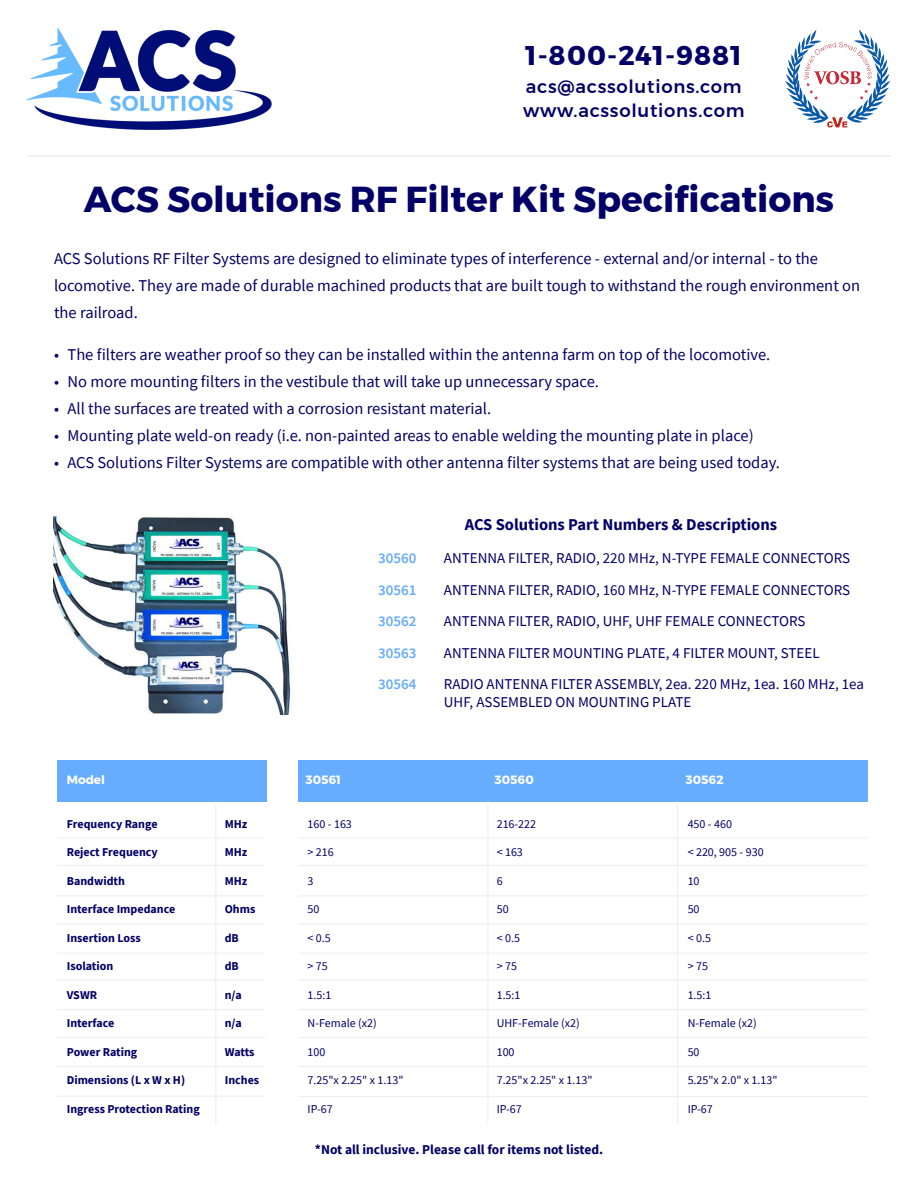
<style>
.page{position:relative;width:918px;height:1188px;background:#fff}
.page>*{position:absolute;margin:0;border:0;box-sizing:border-box;transform-origin:0 0}
.Product_Title{font:700 36px "Montserrat";color:#020066}
.t1{font:700 27px "Montserrat";letter-spacing:.04em;color:#020066}
.t2{font:500 18px/24.6px "Montserrat";letter-spacing:.04em;color:#020066}
.Body_text{font:16.5px/27px "Source Sans Pro";color:#020066}
.Product_label{font:700 16.5px "Source Sans Pro";color:#020066}
.Table_body_text{font:15px/18px "Source Sans Pro";color:#020066}
.Table_body_text-2{font:600 15px "Source Sans Pro";color:#66acff}
.Disclaimer{font:700 13.5px "Source Sans Pro";color:#020066}
.Table_body_text-3{font:12px "Source Sans Pro";color:#020066}
.Table_body_text-4{font:700 12px "Source Sans Pro";color:#020066}
.Table_heading{font:700 12px "Montserrat";color:#fff}
</style>
<div class="page">
<img style="left:26px;top:28px;width:246px;height:102px">
<img style="left:785px;top:29px;width:106px;height:99px">
<hr style="left:27px;top:155px;width:864px;height:2px;background:#ededf0">
<img style="left:54px;top:516px;width:237px;height:198px">
<div style="left:57px;top:760px;width:210px;height:42px;background:#66acff"></div>
<div style="left:298px;top:760px;width:569px;height:42px;background:#66acff"></div>
<hr style="left:57px;top:838px;width:208px;height:1px;background:#ededf0">
<hr style="left:298px;top:838px;width:569px;height:1px;background:#ededf0">
<hr style="left:57px;top:865px;width:208px;height:1px;background:#ededf0">
<hr style="left:298px;top:865px;width:569px;height:1px;background:#ededf0">
<hr style="left:57px;top:896px;width:208px;height:1px;background:#ededf0">
<hr style="left:298px;top:896px;width:569px;height:1px;background:#ededf0">
<hr style="left:57px;top:924px;width:208px;height:1px;background:#ededf0">
<hr style="left:298px;top:924px;width:569px;height:1px;background:#ededf0">
<hr style="left:57px;top:953px;width:208px;height:1px;background:#ededf0">
<hr style="left:298px;top:953px;width:569px;height:1px;background:#ededf0">
<hr style="left:57px;top:980px;width:208px;height:1px;background:#ededf0">
<hr style="left:298px;top:980px;width:569px;height:1px;background:#ededf0">
<hr style="left:57px;top:1009px;width:208px;height:1px;background:#ededf0">
<hr style="left:298px;top:1009px;width:569px;height:1px;background:#ededf0">
<hr style="left:57px;top:1037px;width:208px;height:1px;background:#ededf0">
<hr style="left:298px;top:1037px;width:569px;height:1px;background:#ededf0">
<hr style="left:57px;top:1066px;width:208px;height:1px;background:#ededf0">
<hr style="left:57px;top:1096px;width:208px;height:1px;background:#ededf0">
<hr style="left:298px;top:1066px;width:569px;height:1px;background:#ededf0">
<hr style="left:298px;top:1096px;width:569px;height:1px;background:#ededf0">
<hr style="left:488px;top:802px;width:1px;height:321px;background:#ededf0">
<hr style="left:215px;top:802px;width:1px;height:323px;background:#ededf0">
<hr style="left:677px;top:802px;width:1px;height:321px;background:#ededf0">
<h2 class="t1" style="left:526px;top:34px;width:217px">1-800-241-9881</h2>
<p class="t2" style="left:523px;top:74px;width:223px">acs@acssolutions.com www.acssolutions.com</p>
<p class="Product_Title" style="left:84px;top:170px;width:752px">ACS Solutions RF Filter Kit Specifications</p>
<p class="Body_text" style="left:54px;top:245px;width:808px">ACS Solutions RF Filter Systems are designed to eliminate types of interference - external and/or internal - to the locomotive. They are made of durable machined products that are built tough to withstand the rough environment on the railroad.</p>
<p class="Body_text" style="left:54px;top:341px;width:718px">• The filters are weather proof so they can be installed within the antenna farm on top of the locomotive.</p>
<p class="Body_text" style="left:54px;top:368px;width:546px">• No more mounting filters in the vestibule that will take up unnecessary space.</p>
<p class="Body_text" style="left:54px;top:395px;width:439px">• All the surfaces are treated with a corrosion resistant material.</p>
<p class="Body_text" style="left:54px;top:422px;width:701px">• Mounting plate weld-on ready (i.e. non-painted areas to enable welding the mounting plate in place)</p>
<p class="Body_text" style="left:54px;top:449px;width:728px">• ACS Solutions Filter Systems are compatible with other antenna filter systems that are being used today.</p>
<p class="Table_body_text-2" style="left:378px;top:548px;width:40px">30560</p>
<p class="Table_body_text-2" style="left:378px;top:580px;width:40px">30561</p>
<p class="Table_body_text-2" style="left:378px;top:611px;width:40px">30562</p>
<p class="Table_body_text-2" style="left:378px;top:643px;width:40px">30563</p>
<p class="Table_body_text-2" style="left:378px;top:674px;width:40px">30564</p>
<p class="Product_label" style="left:465px;top:513px;width:314px">ACS Solutions Part Numbers &amp; Descriptions</p>
<p class="Table_body_text" style="left:444px;top:549px;width:408px">ANTENNA FILTER, RADIO, 220 MHz, N-TYPE FEMALE CONNECTORS</p>
<p class="Table_body_text" style="left:444px;top:580px;width:408px">ANTENNA FILTER, RADIO, 160 MHz, N-TYPE FEMALE CONNECTORS</p>
<p class="Table_body_text" style="left:444px;top:612px;width:363px">ANTENNA FILTER, RADIO, UHF, UHF FEMALE CONNECTORS</p>
<p class="Table_body_text" style="left:444px;top:643px;width:377px">ANTENNA FILTER MOUNTING PLATE, 4 FILTER MOUNT, STEEL</p>
<p class="Table_body_text" style="left:444px;top:675px;width:422px">RADIO ANTENNA FILTER ASSEMBLY, 2ea. 220 MHz, 1ea. 160 MHz, 1ea<br>UHF, ASSEMBLED ON MOUNTING PLATE</p>
<p class="Table_heading" style="left:67px;top:771px;width:40px">Model</p>
<p class="Table_heading" style="left:306px;top:771px;width:37px">30561</p>
<p class="Table_heading" style="left:495px;top:771px;width:41px">30560</p>
<p class="Table_heading" style="left:686px;top:771px;width:39px">30562</p>
<p class="Table_body_text-4" style="left:67px;top:816px;width:92px">Frequency Range</p>
<p class="Table_body_text-4" style="left:67px;top:844px;width:93px">Reject Frequency</p>
<p class="Table_body_text-4" style="left:67px;top:873px;width:60px">Bandwidth</p>
<p class="Table_body_text-4" style="left:67px;top:901px;width:110px">Interface Impedance</p>
<p class="Table_body_text-4" style="left:67px;top:930px;width:75px">Insertion Loss</p>
<p class="Table_body_text-4" style="left:67px;top:958px;width:48px">Isolation</p>
<p class="Table_body_text-4" style="left:67px;top:987px;width:32px">VSWR</p>
<p class="Table_body_text-4" style="left:67px;top:1015px;width:49px">Interface</p>
<p class="Table_body_text-4" style="left:67px;top:1044px;width:72px">Power Rating</p>
<p class="Table_body_text-4" style="left:67px;top:1072px;width:120px">Dimensions (L x W x H)</p>
<p class="Table_body_text-4" style="left:67px;top:1101px;width:135px">Ingress Protection Rating</p>
<p class="Table_body_text-4" style="left:225px;top:816px;width:24px">MHz</p>
<p class="Table_body_text-4" style="left:225px;top:844px;width:24px">MHz</p>
<p class="Table_body_text-4" style="left:225px;top:873px;width:24px">MHz</p>
<p class="Table_body_text-4" style="left:225px;top:901px;width:32px">Ohms</p>
<p class="Table_body_text-4" style="left:225px;top:930px;width:16px">dB</p>
<p class="Table_body_text-4" style="left:225px;top:958px;width:16px">dB</p>
<p class="Table_body_text-4" style="left:225px;top:987px;width:18px">n/a</p>
<p class="Table_body_text-4" style="left:225px;top:1015px;width:18px">n/a</p>
<p class="Table_body_text-4" style="left:225px;top:1044px;width:31px">Watts</p>
<p class="Table_body_text-4" style="left:225px;top:1072px;width:36px">Inches</p>
<p class="Table_body_text-3" style="left:308px;top:816px;width:46px">160 - 163</p>
<p class="Table_body_text-3" style="left:308px;top:845px;width:28px">&gt; 216</p>
<p class="Table_body_text-3" style="left:308px;top:873px;width:7px">3</p>
<p class="Table_body_text-3" style="left:308px;top:902px;width:13px">50</p>
<p class="Table_body_text-3" style="left:308px;top:930px;width:25px">&lt; 0.5</p>
<p class="Table_body_text-3" style="left:308px;top:959px;width:22px">&gt; 75</p>
<p class="Table_body_text-3" style="left:308px;top:987px;width:25px">1.5:1</p>
<p class="Table_body_text-3" style="left:308px;top:1016px;width:71px">N-Female (x2)</p>
<p class="Table_body_text-3" style="left:308px;top:1044px;width:19px">100</p>
<p class="Table_body_text-3" style="left:308px;top:1073px;width:97px">7.25"x 2.25" x 1.13"</p>
<p class="Table_body_text-3" style="left:308px;top:1101px;width:27px">IP-67</p>
<p class="Table_body_text-3" style="left:497px;top:816px;width:41px">216-222</p>
<p class="Table_body_text-3" style="left:497px;top:845px;width:28px">&lt; 163</p>
<p class="Table_body_text-3" style="left:497px;top:873px;width:7px">6</p>
<p class="Table_body_text-3" style="left:497px;top:902px;width:13px">50</p>
<p class="Table_body_text-3" style="left:497px;top:930px;width:25px">&lt; 0.5</p>
<p class="Table_body_text-3" style="left:497px;top:959px;width:22px">&gt; 75</p>
<p class="Table_body_text-3" style="left:497px;top:987px;width:25px">1.5:1</p>
<p class="Table_body_text-3" style="left:497px;top:1016px;width:84px">UHF-Female (x2)</p>
<p class="Table_body_text-3" style="left:497px;top:1044px;width:19px">100</p>
<p class="Table_body_text-3" style="left:497px;top:1073px;width:97px">7.25"x 2.25" x 1.13"</p>
<p class="Table_body_text-3" style="left:497px;top:1101px;width:27px">IP-67</p>
<p class="Table_body_text-3" style="left:688px;top:816px;width:46px">450 - 460</p>
<p class="Table_body_text-3" style="left:688px;top:845px;width:77px">&lt; 220, 905 - 930</p>
<p class="Table_body_text-3" style="left:688px;top:873px;width:13px">10</p>
<p class="Table_body_text-3" style="left:688px;top:902px;width:13px">50</p>
<p class="Table_body_text-3" style="left:688px;top:930px;width:25px">&lt; 0.5</p>
<p class="Table_body_text-3" style="left:688px;top:959px;width:22px">&gt; 75</p>
<p class="Table_body_text-3" style="left:688px;top:987px;width:25px">1.5:1</p>
<p class="Table_body_text-3" style="left:688px;top:1016px;width:71px">N-Female (x2)</p>
<p class="Table_body_text-3" style="left:688px;top:1044px;width:13px">50</p>
<p class="Table_body_text-3" style="left:688px;top:1073px;width:91px">5.25"x 2.0" x 1.13"</p>
<p class="Table_body_text-3" style="left:688px;top:1101px;width:27px">IP-67</p>
<p class="Disclaimer" style="left:315px;top:1140px;width:290px">*Not all inclusive. Please call for items not listed.</p>
</div>
